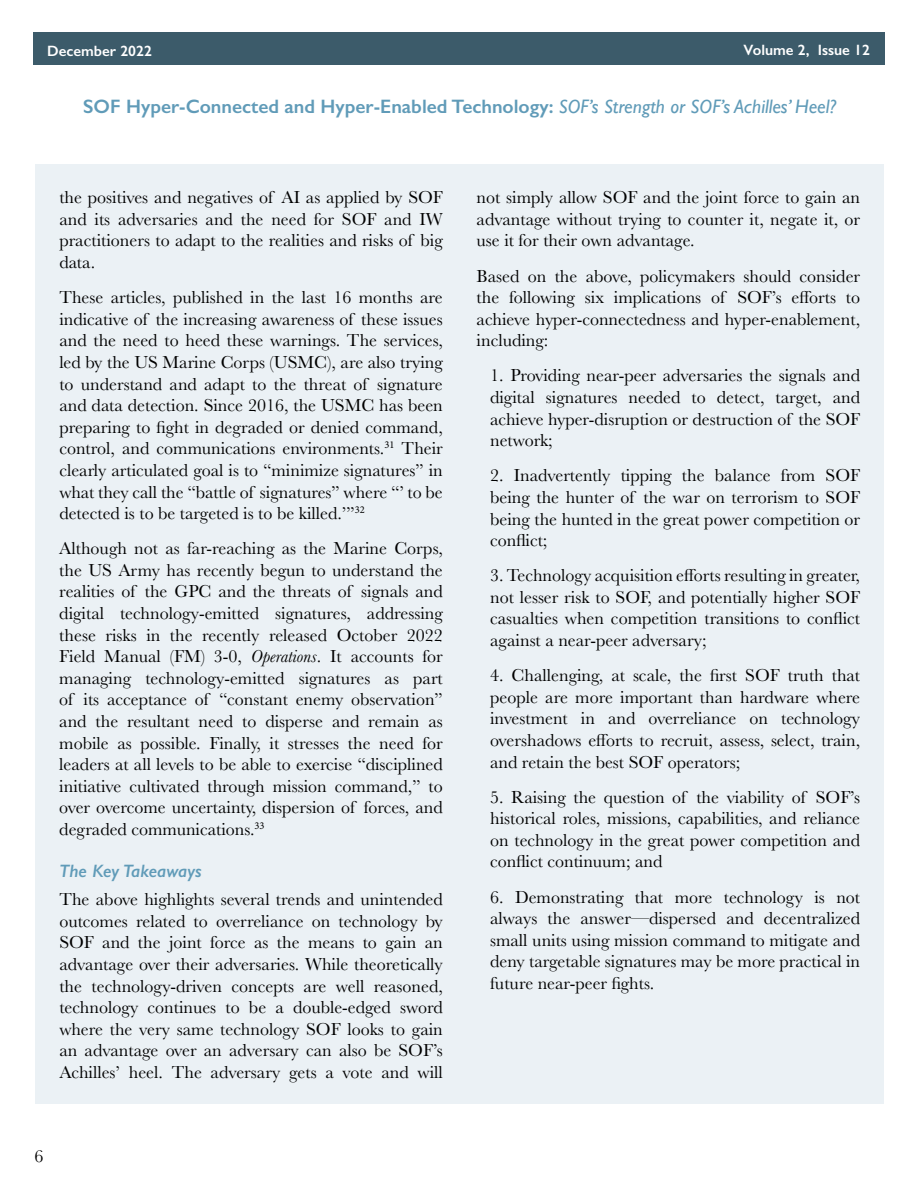
<style>
.page{position:relative;width:918px;height:1188px;background:#fff}
.page>*{position:absolute;margin:0;border:0;box-sizing:border-box;transform-origin:0 0}
.t1{font:600 19.5px "Gill Sans";color:#609bb8}
.t2{font:18px/21.6px "Baskerville";color:#000;text-align:justify}
.t3{font:italic 600 18px "Gill Sans";color:#609bb8}
.t4{font:600 15px "Gill Sans";color:#fff}
.s1{font-weight:400;font-style:italic}
.s2{font-style:italic}
</style>
<div class="page">
<div style="left:34px;top:33px;width:851px;height:32px;background:#3c5b6a"></div>
<div style="left:35px;top:164px;width:849px;height:940px;background:#ebf1f5"></div>
<p class="t4" style="left:47px;top:42px;width:106px">December 2022</p>
<p class="t4" style="left:744px;top:41px;width:128px">Volume 2, Issue 12</p>
<p class="t1" style="left:83px;top:95px;width:755px">SOF Hyper-Connected and Hyper-Enabled Technology: <span class="s1">SOF’s Strength or SOF’s Achilles’ Heel?</span></p>
<p class="t2" style="left:59px;top:187px;width:385px">the positives and negatives of AI as applied by SOF and its adversaries and the need for SOF and IW practitioners to adapt to the realities and risks of big data.</p>
<p class="t2" style="left:59px;top:287px;width:385px">These articles, published in the last 16 months are indicative of the increasing awareness of these issues and the need to heed these warnings. The services, led by the US Marine Corps (USMC), are also trying to understand and adapt to the threat of signature and data detection. Since 2016, the USMC has been preparing to fight in degraded or denied command, control, and communications environments.<sup>31</sup> Their clearly articulated goal is to “minimize signatures” in what they call the “battle of signatures” where “’ to be detected is to be targeted is to be killed.’”<sup>32</sup></p>
<p class="t2" style="left:59px;top:538px;width:385px">Although not as far-reaching as the Marine Corps, the US Army has recently begun to understand the realities of the GPC and the threats of signals and digital technology-emitted signatures, addressing these risks in the recently released October 2022<br>Field Manual (FM) 3-0, <span class="s2">Operations</span>. It accounts for managing technology-emitted signatures as part of its acceptance of “constant enemy observation” and the resultant need to disperse and remain as mobile as possible. Finally, it stresses the need for leaders at all levels to be able to exercise “disciplined initiative cultivated through mission command,” to over overcome uncertainty, dispersion of forces, and degraded communications.<sup>33</sup></p>
<p class="t3" style="left:59px;top:860px;width:144px">The Key Takeaways</p>
<p class="t2" style="left:59px;top:889px;width:385px">The above highlights several trends and unintended outcomes related to overreliance on technology by SOF and the joint force as the means to gain an advantage over their adversaries. While theoretically the technology-driven concepts are well reasoned, technology continues to be a double-edged sword where the very same technology SOF looks to gain an advantage over an adversary can also be SOF’s Achilles’ heel. The adversary gets a vote and will</p>
<p class="t2" style="left:34px;top:1145px;width:10px">6</p>
<p class="t2" style="left:477px;top:187px;width:385px">not simply allow SOF and the joint force to gain an advantage without trying to counter it, negate it, or use it for their own advantage.</p>
<p class="t2" style="left:477px;top:265px;width:385px">Based on the above, policymakers should consider the following six implications of SOF’s efforts to achieve hyper-connectedness and hyper-enablement, including:</p>
<p class="t2" style="left:490px;top:365px;width:372px">1. Providing near-peer adversaries the signals and digital signatures needed to detect, target, and achieve hyper-disruption or destruction of the SOF network;</p>
<p class="t2" style="left:490px;top:465px;width:372px">2. Inadvertently tipping the balance from SOF being the hunter of the war on terrorism to SOF being the hunted in the great power competition or conflict;</p>
<p class="t2" style="left:490px;top:565px;width:372px">3. Technology acquisition efforts resulting in greater, not lesser risk to SOF, and potentially higher SOF casualties when competition transitions to conflict against a near-peer adversary;</p>
<p class="t2" style="left:490px;top:665px;width:372px">4. Challenging, at scale, the first SOF truth that people are more important than hardware where investment in and overreliance on technology overshadows efforts to recruit, assess, select, train, and retain the best SOF operators;</p>
<p class="t2" style="left:490px;top:786px;width:372px">5. Raising the question of the viability of SOF’s historical roles, missions, capabilities, and reliance on technology in the great power competition and conflict continuum; and</p>
<p class="t2" style="left:490px;top:886px;width:372px">6. Demonstrating that more technology is not always the answer—dispersed and decentralized small units using mission command to mitigate and deny targetable signatures may be more practical in future near-peer fights.</p>
</div>
